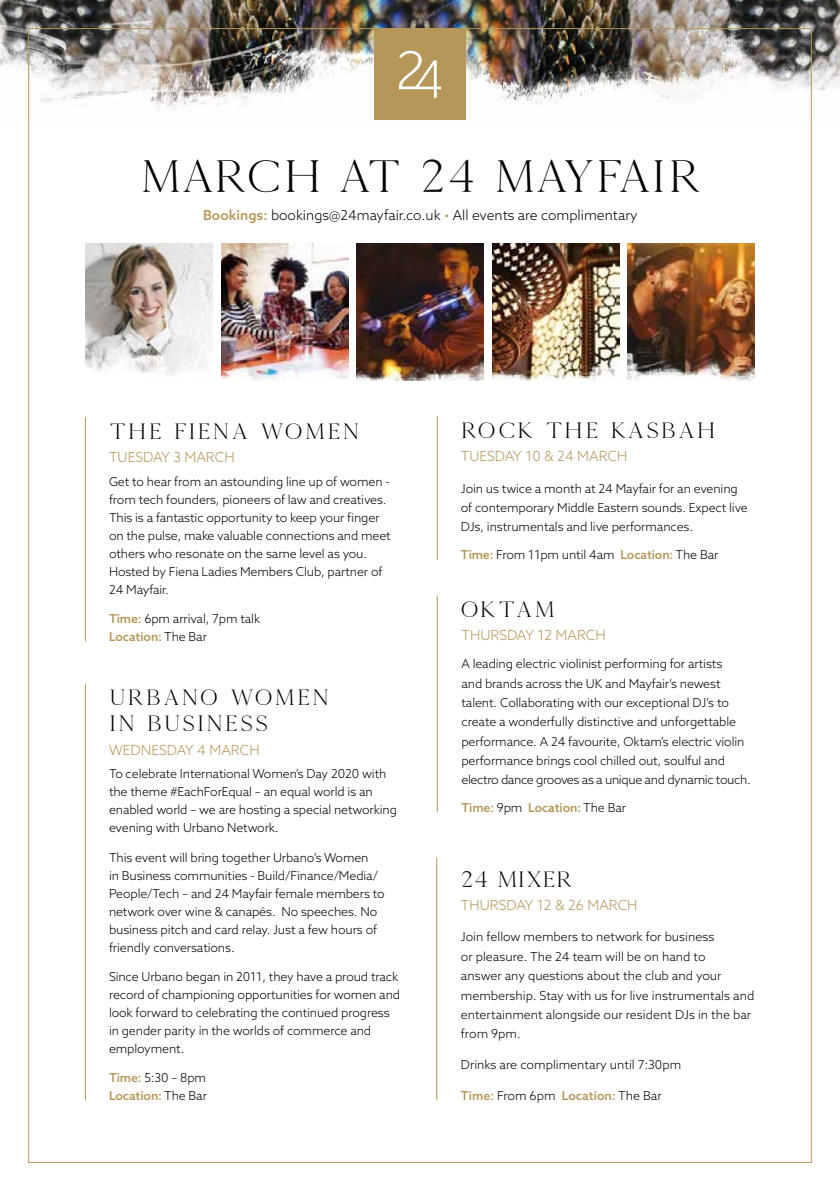
<style>
.page{position:relative;width:840px;height:1191px;background:#fff}
.page>*{position:absolute;margin:0;border:0;box-sizing:border-box;transform-origin:0 0}
.t1{font:46.4px "Kinfolk";color:#000}
.t2{font:22.6px/25.8px "Kinfolk";letter-spacing:.06em;color:#000}
.t3{font:300 14px "Azo Sans";color:#b59759}
.t4{font:300 13.8px "Azo Sans";color:#000}
.t5{font:300 12.4px/18px "Azo Sans";letter-spacing:-.01em;color:#000}
.t6{font:500 12.4px/18px "Azo Sans";letter-spacing:-.01em;color:#b59759}
.s1{font-weight:500;color:#b59759}
.s2{color:#b59759}
.s3{font-weight:300;color:#000}
</style>
<div class="page">
<img style="left:0;top:0;width:839px;height:124px">
<div style="left:374px;top:28px;width:91px;height:92px;background:#b59759"></div>
<svg style="left:399px;top:51px;width:42px;height:47px"></svg>
<img style="left:85px;top:244px;width:127px;height:91px">
<hr style="left:85px;top:684px;width:1px;height:416px;background:#b59759">
<hr style="left:85px;top:417px;width:1px;height:224px;background:#b59759">
<hr style="left:436px;top:857px;width:1px;height:243px;background:#b59759">
<hr style="left:436px;top:416px;width:1px;height:144px;background:#b59759">
<hr style="left:436px;top:595px;width:1px;height:217px;background:#b59759">
<img style="left:627px;top:244px;width:127px;height:137px">
<img style="left:356px;top:244px;width:127px;height:100px">
<img style="left:222px;top:244px;width:126px;height:91px">
<img style="left:492px;top:244px;width:127px;height:137px">
<img style="left:353px;top:344px;width:131px;height:37px">
<img style="left:85px;top:335px;width:264px;height:46px">
<h1 class="t1" style="left:140px;top:141px;width:561px">MARCH AT 24 MAYFAIR</h1>
<p class="t4" style="left:203px;top:206px;width:436px"><span class="s1">Bookings:</span> bookings@24mayfair.co.uk <span class="s2">•</span> All events are complimentary</p>
<h2 class="t2" style="left:109px;top:415px;width:252px">THE FIENA WOMEN</h2>
<p class="t3" style="left:109px;top:448px;width:127px">TUESDAY 3 MARCH</p>
<p class="t5" style="left:109px;top:472px;width:283px">Get to hear from an astounding line up of women - from tech founders, pioneers of law and creatives.<br>This is a fantastic opportunity to keep your finger on the pulse, make valuable connections and meet others who resonate on the same level as you.<br>Hosted by Fiena Ladies Members Club, partner of 24 Mayfair.</p>
<p class="t5" style="left:109px;top:609px;width:153px"><span class="s1">Time:</span> 6pm arrival, 7pm talk<br><span class="s1">Location:</span> The Bar</p>
<h2 class="t2" style="left:109px;top:682px;width:222px">URBANO WOMEN<br>IN BUSINESS</h2>
<p class="t3" style="left:109px;top:740px;width:152px">WEDNESDAY 4 MARCH</p>
<p class="t5" style="left:109px;top:764px;width:289px">To celebrate International Women’s Day 2020 with the theme #EachForEqual – an equal world is an enabled world – we are hosting a special networking evening with Urbano Network.</p>
<p class="t5" style="left:109px;top:848px;width:277px">This event will bring together Urbano’s Women<br>in Business communities - Build/Finance/Media/ People/Tech – and 24 Mayfair female members to network over wine &amp; canapés. No speeches. No business pitch and card relay. Just a few hours of friendly conversations.</p>
<p class="t5" style="left:109px;top:967px;width:292px">Since Urbano began in 2011, they have a proud track record of championing opportunities for women and look forward to celebrating the continued progress in gender parity in the worlds of commerce and employment.</p>
<p class="t6" style="left:109px;top:1068px;width:99px">Time: <span class="s3">5:30 – 8pm<br></span>Location: <span class="s3">The Bar</span></p>
<h2 class="t2" style="left:460px;top:414px;width:256px">ROCK THE KASBAH</h2>
<p class="t3" style="left:460px;top:447px;width:168px">TUESDAY 10 &amp; 24 MARCH</p>
<p class="t5" style="left:460px;top:478px;width:288px;line-height:19.4px">Join us twice a month at 24 Mayfair for an evening of contemporary Middle Eastern sounds. Expect live<br>DJs, instrumentals and live performances.</p>
<p class="t5" style="left:460px;top:545px;width:259px"><span class="s1">Time:</span> From 11pm until 4am <span class="s1">Location:</span> The Bar</p>
<h2 class="t2" style="left:461px;top:593px;width:95px">OKTAM</h2>
<p class="t3" style="left:461px;top:626px;width:146px">THURSDAY 12 MARCH</p>
<p class="t5" style="left:461px;top:654px;width:290px;line-height:19.4px">A leading electric violinist performing for artists<br>and brands across the UK and Mayfair’s newest talent. Collaborating with our exceptional DJ’s to create a wonderfully distinctive and unforgettable performance. A 24 favourite, Oktam’s electric violin performance brings cool chilled out, soulful and electro dance grooves as a unique and dynamic touch.</p>
<p class="t6" style="left:461px;top:798px;width:166px">Time: <span class="s3">9pm</span> Location: <span class="s3">The Bar</span></p>
<h2 class="t2" style="left:460px;top:863px;width:114px">24 MIXER</h2>
<p class="t3" style="left:460px;top:896px;width:178px">THURSDAY 12 &amp; 26 MARCH</p>
<p class="t5" style="left:460px;top:927px;width:295px;line-height:19.4px">Join fellow members to network for business<br>or pleasure. The 24 team will be on hand to<br>answer any questions about the club and your membership. Stay with us for live instrumentals and entertainment alongside our resident DJs in the bar from 9pm.</p>
<p class="t5" style="left:460px;top:1055px;width:222px">Drinks are complimentary until 7:30pm</p>
<p class="t6" style="left:460px;top:1086px;width:202px">Time: <span class="s3">From 6pm</span> Location: <span class="s3">The Bar</span></p>
</div>
